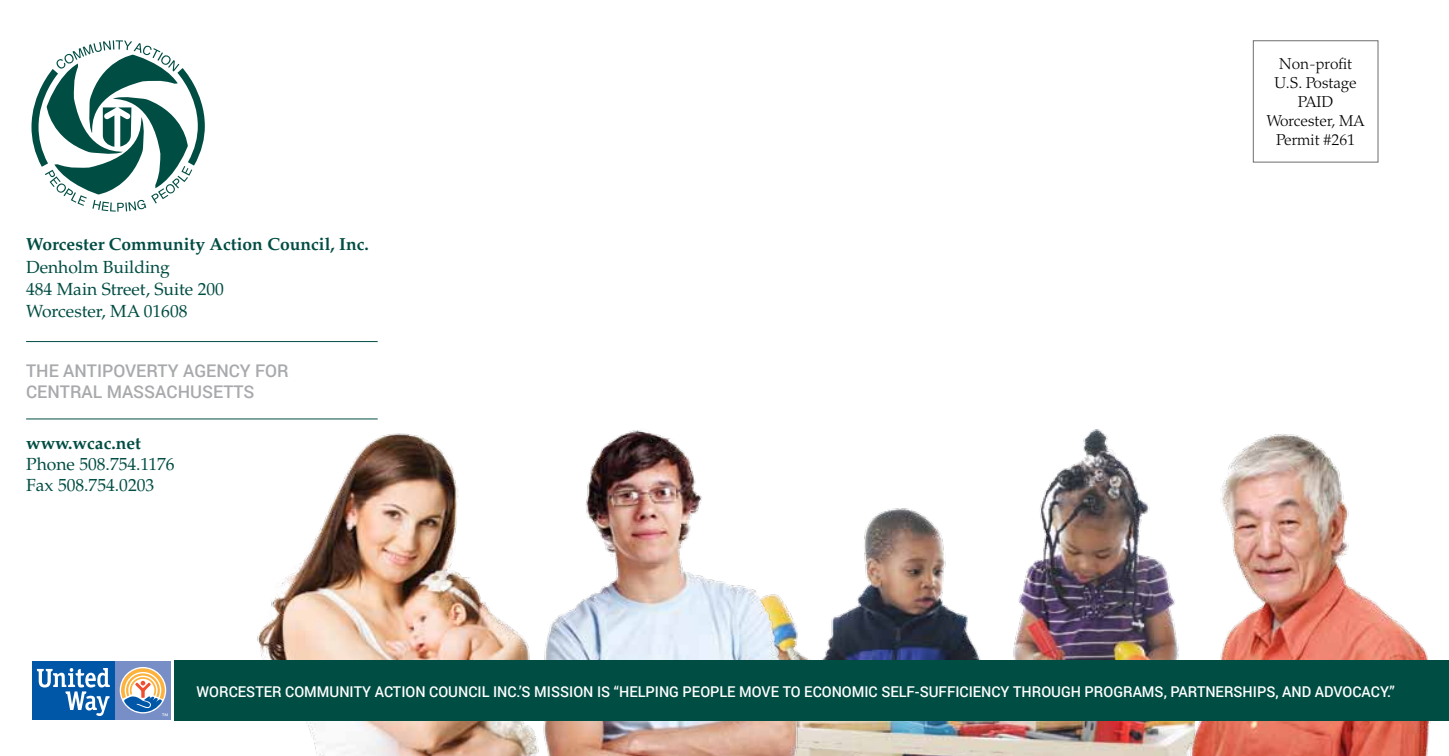
<style>
.page{position:relative;width:1449px;height:756px;background:#fff}
.page>*{position:absolute;margin:0;border:0;box-sizing:border-box;transform-origin:0 0}
.t1{font:17.5px/22.1px "Palatino LT Std";color:#004d43}
.t2{font:700 17.5px "Palatino LT Std";color:#004d43}
.t3{font:500 17.5px "Roboto";color:#a7a9ac}
.t4{font:300 15.75px/18.9px "Palatino LT Std";color:#000;text-align:center}
.t5{font:500 14.88px "Roboto";color:#fff}
</style>
<div class="page">
<img style="left:808px;top:429px;width:363px;height:327px">
<img style="left:1171px;top:434px;width:260px;height:322px">
<img style="left:553px;top:430px;width:255px;height:326px">
<img style="left:236px;top:418px;width:317px;height:338px">
<div style="left:175px;top:660px;width:1274px;height:61px;background:#004d43"></div>
<div style="left:115px;top:661px;width:56px;height:59px;background:#788ec7"></div>
<div style="left:33px;top:661px;width:82px;height:59px;background:#0056a7"></div>
<svg style="left:121px;top:668px;width:47px;height:48px"></svg>
<svg style="left:37px;top:668px;width:73px;height:48px"></svg>
<div style="left:1253px;top:40px;width:125px;height:123px;border:1px solid #6d6e71"></div>
<svg style="left:32px;top:40px;width:173px;height:172px"></svg>
<hr style="left:26px;top:419px;width:352px;height:1px;background:#004d43">
<hr style="left:26px;top:341px;width:352px;height:1px;background:#004d43">
<p class="t2" style="left:26px;top:234px;width:344px">Worcester Community Action Council, Inc.</p>
<p class="t1" style="left:26px;top:256px;width:199px">Denholm Building<br>484 Main Street, Suite 200<br>Worcester, MA 01608</p>
<p class="t3" style="left:26px;top:358px;width:12px">THE</p>
<p class="t3" style="left:63px;top:358px;width:23px">ANTIPOVERT</p>
<p class="t3" style="left:168px;top:358px;width:39px">Y AGEN</p>
<p class="t3" style="left:229px;top:358px;width:38px">CY FOR</p>
<p class="t3" style="left:26px;top:379px;width:23px">CENTR</p>
<p class="t3" style="left:82px;top:379px;width:132px">AL MASSACH USETTS</p>
<p class="t2" style="left:26px;top:433px;width:117px">www.wcac.net</p>
<p class="t1" style="left:26px;top:454px;width:150px;line-height:21px">Phone 508.754.1176<br>Fax 508.754.0203</p>
<p class="t4" style="left:1267px;top:55px;width:92px">Non-profit<br>U.S. Postage<br>PAI D<br>Worcester, MA<br>Permit #261</p>
<p class="t5" style="left:197px;top:681px;width:1166px">WORCESTER COMMUNITY ACTION COUNCIL I NC.’S MISSION IS “HELPING PEOPLE MOVE TO ECONOMIC SELF-SUFFICIENCY THROUGH PROGRAMS, PARTNERSHIPS, AND ADVOCACY</p>
<p class="t5" style="left:1387px;top:681px;width:9px">.”</p>
</div>
